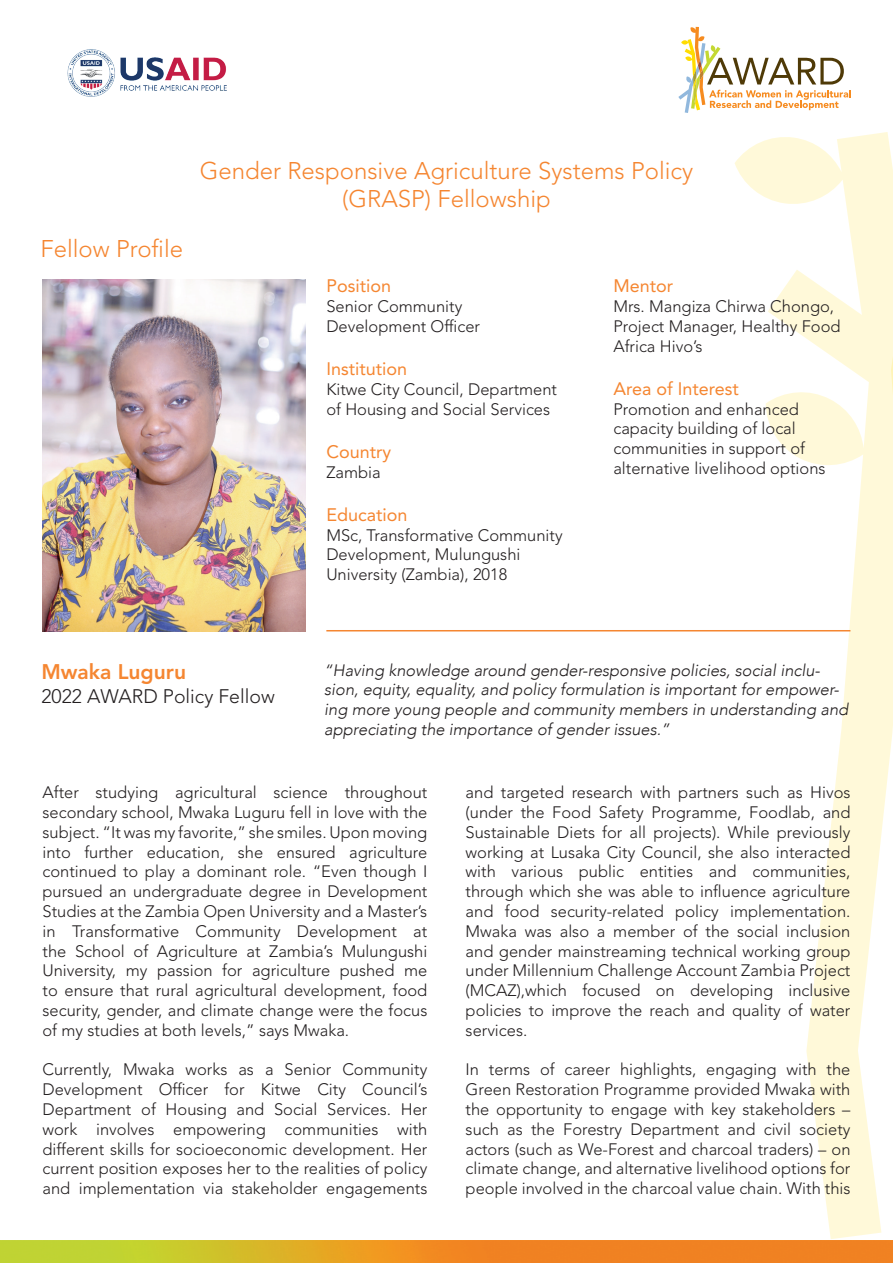
<style>
.page{position:relative;width:893px;height:1263px;background:#fff}
.page>*{position:absolute;margin:0;border:0;box-sizing:border-box;transform-origin:0 0}
.t1{font:300 24px/28.8px "Avenir LT Std";color:#f58631;text-align:center}
.t2{font:800 21px "Avenir LT Std";color:#f58631}
.t3{font:300 19.5px "Avenir LT Std";color:#231f20}
.t4{font:18px "Avenir LT Std";color:#f58631}
.t5{font:300 16.5px/19.8px "Avenir LT Std";color:#231f20}
.t6{font:italic 300 16.5px/19.8px "Avenir";color:#231f20}
</style>
<div class="page">
<svg style="left:734px;top:132px;width:157px;height:1107px"></svg>
<svg style="left:891px;top:158px;width:2px;height:585px"></svg>
<img style="left:0;top:1241px;width:893px;height:21px">
<img style="left:67px;top:49px;width:160px;height:48px">
<img style="left:43px;top:279px;width:263px;height:352px">
<hr style="left:326px;top:630px;width:524px;height:1px;background:#f58631">
<svg style="left:678px;top:27px;width:173px;height:86px"></svg>
<h1 class="t1" style="left:40px;top:235px;width:144px">Fellow Profile</h1>
<h1 class="t1" style="left:200px;top:156px;width:495px">Gender Responsive Agriculture Systems Policy (GRASP) Fellowship</h1>
<p class="t4" style="left:326px;top:275px;width:66px">Position</p>
<p class="t5" style="left:326px;top:296px;width:155px">Senior Community<br>Development Officer</p>
<p class="t4" style="left:326px;top:358px;width:82px">Institution</p>
<p class="t5" style="left:326px;top:379px;width:232px">Kitwe City Council, Department of Housing and Social Services</p>
<p class="t4" style="left:326px;top:441px;width:66px">Country</p>
<p class="t5" style="left:326px;top:462px;width:56px">Zambia</p>
<p class="t4" style="left:326px;top:504px;width:83px">Education</p>
<p class="t5" style="left:326px;top:525px;width:238px">MSc, Transformative Community<br>Development, Mulungushi<br>University (Zambia), 2018</p>
<p class="t4" style="left:613px;top:275px;width:61px">Mentor</p>
<p class="t5" style="left:613px;top:296px;width:229px">Mrs. Mangiza Chirwa Chongo,<br>Project Manager, Healthy Food<br>Africa Hivo’s</p>
<p class="t4" style="left:613px;top:378px;width:127px">Area of Interest</p>
<p class="t5" style="left:613px;top:399px;width:214px">Promotion and enhanced capacity building of local communities in support of alternative livelihood options</p>
<p class="t2" style="left:41px;top:659px;width:146px">Mwaka Luguru</p>
<p class="t3" style="left:41px;top:684px;width:235px">2022 AWARD Policy Fellow</p>
<p class="t6" style="left:324px;top:660px;width:526px">“Having knowledge around gender-responsive policies, social inclu&shy;sion, equity, equality, and policy formulation is important for empower&shy;ing more young people and community members in understanding and appreciating the importance of gender issues.”</p>
<p class="t5" style="left:43px;top:782px;width:386px;text-align:justify">After studying agricultural science throughout secondary school, Mwaka Luguru fell in love with the subject. “It was my favorite,” she smiles. Upon moving into further education, she ensured agriculture continued to play a dominant role. “Even though I pursued an undergraduate degree in Development Studies at the Zambia Open University and a Master’s in Transformative Community Development at the School of Agriculture at Zambia’s Mulungushi University, my passion for agriculture pushed me to ensure that rural agricultural development, food security, gender, and climate change were the focus of my studies at both levels,” says Mwaka.</p>
<p class="t5" style="left:43px;top:1060px;width:386px;text-align:justify">Currently, Mwaka works as a Senior Community Development Officer for Kitwe City Council’s Department of Housing and Social Services. Her work involves empowering communities with different skills for socioeconomic development. Her current position exposes her to the realities of policy and implementation via stakeholder engagements</p>
<p class="t5" style="left:466px;top:782px;width:386px;text-align:justify">and targeted research with partners such as Hivos (under the Food Safety Programme, Foodlab, and Sustainable Diets for all projects). While previously working at Lusaka City Council, she also interacted with various public entities and communities, through which she was able to influence agriculture and food security-related policy implementation.<br>Mwaka was also a member of the social inclusion and gender mainstreaming technical working group under Millennium Challenge Account Zambia Project (MCAZ),which focused on developing inclusive policies to improve the reach and quality of water services.</p>
<p class="t5" style="left:466px;top:1060px;width:386px;text-align:justify">In terms of career highlights, engaging with the Green Restoration Programme provided Mwaka with the opportunity to engage with key stakeholders – such as the Forestry Department and civil society actors (such as We-Forest and charcoal traders) – on climate change, and alternative livelihood options for people involved in the charcoal value chain. With this</p>
</div>
